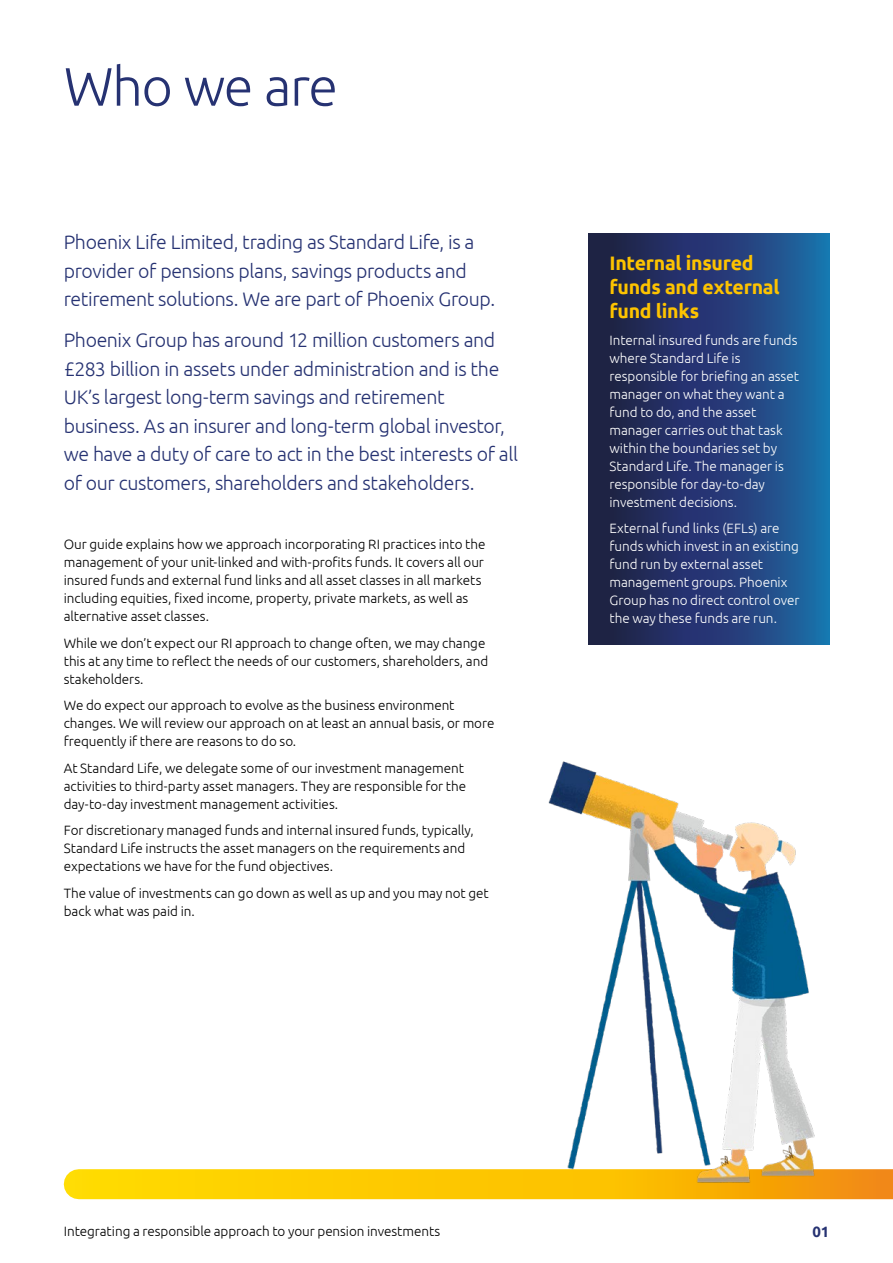
<style>
.page{position:relative;width:893px;height:1263px;background:#fff}
.page>*{position:absolute;margin:0;border:0;box-sizing:border-box;transform-origin:0 0}
.t1{font:300 54px "Ubuntu";letter-spacing:-.03em;color:#263272}
.t2{font:300 19.5px/28.5px "Ubuntu";letter-spacing:-.02em;color:#263272}
.t3{font:700 19.5px/24px "Ubuntu";letter-spacing:-.015em;color:#fdc300}
.t4{font:700 15px "Ubuntu";color:#263272}
.t5{font:300 13.5px/18px "Ubuntu";letter-spacing:-.005em;color:#000}
.t6{font:300 13.5px/18px "Ubuntu";letter-spacing:-.005em;color:#fff}
</style>
<div class="page">
<svg style="left:588px;top:234px;width:241px;height:411px;background:#213e73"></svg>
<svg style="left:79px;top:1169px;width:814px;height:30px;background:#fdc903"></svg>
<img style="left:507px;top:761px;width:347px;height:439px">
<h1 class="t1" style="left:64px;top:54px;width:276px">Who we are</h1>
<h2 class="t2" style="left:64px;top:227px;width:433px">Phoenix Life Limited, trading as Standard Life, is a provider of pensions plans, savings products and retirement solutions. We are part of Phoenix Group.</h2>
<p class="t2" style="left:64px;top:326px;width:456px">Phoenix Group has around 12 million customers and £283 billion in assets under administration and is the UK’s largest long-term savings and retirement business. As an insurer and long-term global investor, we have a duty of care to act in the best interests of all of our customers, shareholders and stakeholders.</p>
<p class="t5" style="left:64px;top:535px;width:423px">Our guide explains how we approach incorporating RI practices into the management of your unit-linked and with-profits funds. It covers all our insured funds and external fund links and all asset classes in all markets including equities, fixed income, property, private markets, as well as alternative asset classes.</p>
<p class="t5" style="left:64px;top:633px;width:426px">While we don’t expect our RI approach to change often, we may change this at any time to reflect the needs of our customers, shareholders, and stakeholders.</p>
<p class="t5" style="left:64px;top:696px;width:432px">We do expect our approach to evolve as the business environment changes. We will review our approach on at least an annual basis, or more frequently if there are reasons to do so.</p>
<p class="t5" style="left:64px;top:758px;width:404px">At Standard Life, we delegate some of our investment management activities to third-party asset managers. They are responsible for the day-to-day investment management activities.</p>
<p class="t5" style="left:64px;top:821px;width:412px">For discretionary managed funds and internal insured funds, typically,<br>Standard Life instructs the asset managers on the requirements and expectations we have for the fund objectives.</p>
<p class="t5" style="left:64px;top:883px;width:426px">The value of investments can go down as well as up and you may not get back what was paid in.</p>
<h2 class="t3" style="left:609px;top:251px;width:172px">Internal insured funds and external fund links</h2>
<p class="t6" style="left:609px;top:331px;width:191px">Internal insured funds are funds where Standard Life is responsible for briefing an asset manager on what they want a fund to do, and the asset manager carries out that task within the boundaries set by<br>Standard Life. The manager is responsible for day-to-day investment decisions.</p>
<p class="t6" style="left:609px;top:519px;width:191px">External fund links (EFLs) are funds which invest in an existing fund run by external asset management groups. Phoenix<br>Group has no direct control over the way these funds are run.</p>
<p class="t5" style="left:64px;top:1222px;width:378px">Integrating a responsible approach to your pension investments</p>
<p class="t4" style="left:812px;top:1222px;width:18px">01</p>
</div>
